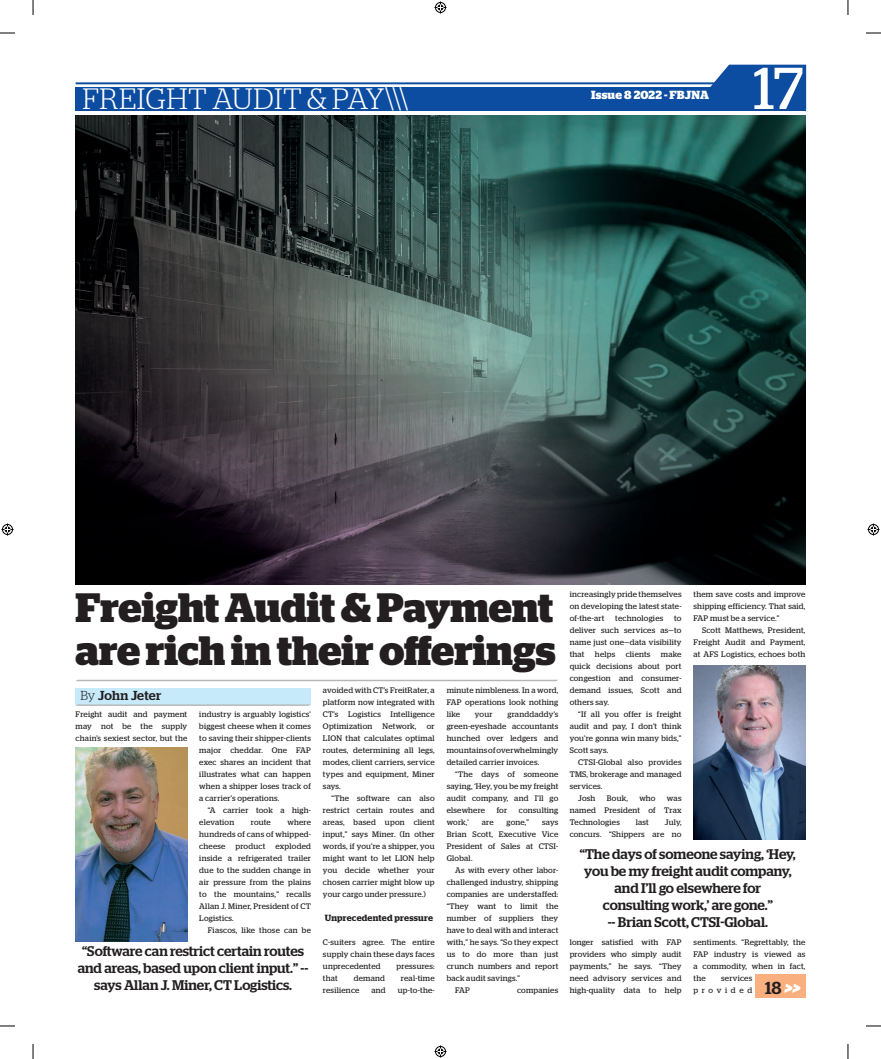
<style>
.page{position:relative;width:881px;height:1059px;background:#fff}
.page>*{position:absolute;margin:0;border:0;box-sizing:border-box;transform-origin:0 0}
.t1{font:58.9px "Stag";color:#fff}
.t2{font:700 41px/43px "Stag";color:#231f20}
.t3{font:300 29.4px "Stag";letter-spacing:.02em;color:#fff}
.t4{font:500 17.4px "Stag";color:#231f20}
.t5{font:500 14px/16.8px "Stag";color:#231f20;text-align:center}
.t6{font:500 13px "Stag";letter-spacing:.015em;color:#231f20}
.t7{font:700 11.8px "Stag";letter-spacing:.015em;color:#fff}
.FBJ_Body{font:600 9px "Stag";letter-spacing:.025em;color:#231f20}
.FBJ_Body-2{font:8px/12px "Stag";letter-spacing:.025em;color:#231f20;text-align:justify}
.FBJ_Body-3{font:8px/12px "Stag";letter-spacing:.235em;color:#231f20;text-align:right}
.s1{font-weight:300}
.s2{font-family:"Stag Sans";font-weight:700;font-style:italic;color:#fff}
</style>
<div class="page">
<svg style="left:708px;top:65px;width:97px;height:22px;background:#2861ab"></svg>
<div style="left:76px;top:87px;width:729px;height:23px;background:#0d4da1"></div>
<hr style="left:76px;top:82px;width:639px;height:2px;background:#0d4da1">
<svg style="left:76px;top:680px;width:482px;height:1px"></svg>
<div style="left:76px;top:687px;width:235px;height:17px;background:#c6eafa"></div>
<svg style="left:75px;top:704px;width:236px;height:2px"></svg>
<img style="left:76px;top:747px;width:111px;height:194px">
<img style="left:693px;top:665px;width:112px;height:174px">
<div style="left:754px;top:974px;width:51px;height:23px;background:#f9af7e"></div>
<img style="left:76px;top:115px;width:729px;height:470px">
<svg style="left:0;top:32px;width:15px;height:2px"></svg>
<svg style="left:866px;top:32px;width:14px;height:2px"></svg>
<svg style="left:0;top:1025px;width:15px;height:2px"></svg>
<svg style="left:866px;top:1025px;width:14px;height:2px"></svg>
<svg style="left:32px;top:0;width:2px;height:15px"></svg>
<svg style="left:32px;top:1044px;width:2px;height:15px"></svg>
<svg style="left:847px;top:0;width:1px;height:15px"></svg>
<svg style="left:847px;top:1044px;width:1px;height:15px"></svg>
<svg style="left:434px;top:1px;width:12px;height:12px"></svg>
<svg style="left:434px;top:1045px;width:12px;height:12px"></svg>
<svg style="left:2px;top:523px;width:12px;height:12px"></svg>
<svg style="left:867px;top:523px;width:12px;height:12px"></svg>
<h3 class="t3" style="left:82px;top:82px;width:327px">FREIGHT AUDIT &amp; PAY\\\</h3>
<h3 class="t7" style="left:591px;top:88px;width:119px">Issue 8 2022 - FBJNA</h3>
<h1 class="t1" style="left:753px;top:54px;width:51px">17</h1>
<p class="t2" style="left:76px;top:586px;width:481px">Freight Audit &amp; Payment are rich in their offerings</p>
<p class="t6" style="left:80px;top:688px;width:82px"><span class="s1">BY</span> John Jeter</p>
<p class="FBJ_Body-2" style="left:323px;top:684px;width:113px">avoided with CT’s FreitRater, a platform now integrated with CT’s Logistics Intelligence Optimization</p>
<p class="FBJ_Body-2" style="left:446px;top:684px;width:113px">minute nimbleness. In a word, FAP operations look nothing like</p>
<p class="FBJ_Body-2" style="left:76px;top:708px;width:113px">Freight audit and payment may not be the supply chain’s sexiest sector, but the</p>
<p class="FBJ_Body-2" style="left:199px;top:708px;width:113px">industry is arguably logistics’ biggest cheese when it comes to saving their shipper-clients major cheddar. One FAP exec shares an incident that illustrates what can happen when a shipper loses track of a carrier’s operations.</p>
<p class="FBJ_Body-2" style="left:199px;top:804px;width:113px;text-indent:9px">“A carrier took a high&shy;elevation</p>
<p class="FBJ_Body-2" style="left:446px;top:708px;width:113px;text-indent:61px">granddaddy’s green-eyeshade accountants hunched over ledgers and mountains of overwhelmingly detailed carrier invoices.</p>
<p class="FBJ_Body-2" style="left:446px;top:768px;width:113px;text-indent:9px">“The days of someone saying, ‘Hey, you be my freight audit company, and I’ll go elsewhere</p>
<p class="FBJ_Body-2" style="left:474px;top:708px;width:19px">your</p>
<p class="FBJ_Body-2" style="left:382px;top:720px;width:35px">Network,</p>
<p class="FBJ_Body-2" style="left:323px;top:720px;width:113px;text-indent:104px">or LION that calculates optimal routes, determining all legs, modes, client carriers, service types and equipment, Miner says.</p>
<p class="FBJ_Body-2" style="left:323px;top:792px;width:113px;text-indent:9px">“The software can also restrict certain routes and areas, based upon client input,” says Miner. (In other words, if you’re a shipper, you might want to let LION help you decide whether your chosen carrier might blow up your cargo under pressure.)</p>
<p class="FBJ_Body" style="left:324px;top:913px;width:110px">Unprecedented pressure</p>
<p class="FBJ_Body-2" style="left:323px;top:936px;width:113px">C-suiters agree. The entire supply chain these days faces unprecedented</p>
<p class="FBJ_Body-2" style="left:496px;top:804px;width:12px">for</p>
<p class="FBJ_Body-2" style="left:518px;top:804px;width:41px">consulting</p>
<p class="FBJ_Body-2" style="left:446px;top:816px;width:24px">work,’</p>
<p class="FBJ_Body-2" style="left:481px;top:816px;width:13px">are</p>
<p class="FBJ_Body-2" style="left:506px;top:816px;width:24px">gone,”</p>
<p class="FBJ_Body-2" style="left:199px;top:816px;width:113px;text-indent:88px">where hundreds of cans of whipped&shy;cheese</p>
<p class="FBJ_Body-2" style="left:251px;top:816px;width:21px">route</p>
<p class="FBJ_Body-2" style="left:446px;top:816px;width:113px;text-indent:95px">says Brian Scott, Executive Vice President of Sales at CTSI-Global.</p>
<p class="FBJ_Body-2" style="left:446px;top:864px;width:113px;text-indent:9px">As with every other labor&shy;challenged industry, shipping companies are understaffed: “They want to limit the number of suppliers they have to deal with and interact with,” he says. “So they expect us to do more than just crunch numbers and report back audit savings.”</p>
<p class="FBJ_Body-2" style="left:455px;top:984px;width:16px">FAP</p>
<p class="FBJ_Body-2" style="left:517px;top:984px;width:43px">companies</p>
<p class="FBJ_Body-2" style="left:199px;top:840px;width:113px;text-indent:76px">exploded inside a refrigerated trailer due to the sudden change in air pressure from the plains to the mountains,” recalls Allan J. Miner, President of CT Logistics.</p>
<p class="FBJ_Body-2" style="left:208px;top:924px;width:105px">Fiascos, like those can be</p>
<p class="FBJ_Body-2" style="left:235px;top:840px;width:31px">product</p>
<p class="t5" style="left:78px;top:942px;width:232px">“Software can restrict certain routes and areas, based upon client input.” -- says Allan J. Miner, CT Logistics.</p>
<p class="FBJ_Body-2" style="left:396px;top:960px;width:39px">pressures:</p>
<p class="FBJ_Body-2" style="left:323px;top:972px;width:16px">that</p>
<p class="FBJ_Body-2" style="left:353px;top:972px;width:33px">demand</p>
<p class="FBJ_Body-2" style="left:401px;top:972px;width:35px">real-time</p>
<p class="FBJ_Body-2" style="left:323px;top:984px;width:38px">resilience</p>
<p class="FBJ_Body-2" style="left:371px;top:984px;width:16px">and</p>
<p class="FBJ_Body-2" style="left:397px;top:984px;width:38px">up-to-the-</p>
<p class="FBJ_Body-2" style="left:569px;top:588px;width:113px">increasingly pride themselves on developing the latest state&shy;of-the-art</p>
<p class="FBJ_Body-2" style="left:615px;top:612px;width:50px">technologies</p>
<p class="FBJ_Body-2" style="left:569px;top:612px;width:113px;text-indent:104px">to deliver such services as—to name just one—data visibility that</p>
<p class="FBJ_Body-2" style="left:594px;top:648px;width:22px">helps</p>
<p class="FBJ_Body-2" style="left:625px;top:648px;width:26px">clients</p>
<p class="FBJ_Body-2" style="left:569px;top:648px;width:113px;text-indent:91px">make quick decisions about port congestion and consumer&shy;demand issues, Scott and others say.</p>
<p class="FBJ_Body-2" style="left:569px;top:708px;width:113px;text-indent:9px">“If all you offer is freight audit and pay, I don’t think you’re gonna win many bids,” Scott says.</p>
<p class="FBJ_Body-2" style="left:569px;top:756px;width:113px;text-indent:9px">CTSI-Global also provides TMS, brokerage and managed services.</p>
<p class="FBJ_Body-2" style="left:578px;top:792px;width:19px">Josh</p>
<p class="FBJ_Body-2" style="left:606px;top:792px;width:23px">Bouk,</p>
<p class="FBJ_Body-2" style="left:639px;top:792px;width:18px">who</p>
<p class="FBJ_Body-2" style="left:569px;top:792px;width:113px;text-indent:97px">was named President of Trax Technologies</p>
<p class="FBJ_Body-2" style="left:569px;top:816px;width:113px;text-align:right">July,<br>concurs. “Shippers are no</p>
<p class="FBJ_Body-2" style="left:635px;top:816px;width:15px">last</p>
<p class="FBJ_Body-2" style="left:693px;top:588px;width:113px">them save costs and improve shipping efficiency. That said, FAP must be a service.”</p>
<p class="FBJ_Body-2" style="left:693px;top:624px;width:113px;text-indent:9px">Scott Matthews, President, Freight Audit and Payment, at AFS Logistics, echoes both</p>
<p class="t5" style="left:579px;top:846px;width:217px">“The days of someone saying, ‘Hey, you be my freight audit company,</p>
<p class="t5" style="left:614px;top:879px;width:148px">and I’ll go elsewhere for</p>
<p class="t5" style="left:602px;top:896px;width:171px">consulting work,’ are gone.”</p>
<p class="t5" style="left:607px;top:913px;width:162px">-- Brian Scott, CTSI-Global.</p>
<p class="FBJ_Body-2" style="left:569px;top:936px;width:113px">longer satisfied with FAP providers who simply audit payments,” he says. “They need advisory services and high-quality data to help</p>
<p class="FBJ_Body-2" style="left:693px;top:936px;width:113px">sentiments. “Regrettably, the FAP industry is viewed as a commodity, when in fact, the</p>
<p class="FBJ_Body-3" style="left:693px;top:972px;width:60px">services provided</p>
<p class="t4" style="left:764px;top:977px;width:37px">18 <span class="s2">&gt;&gt;</span></p>
</div>
